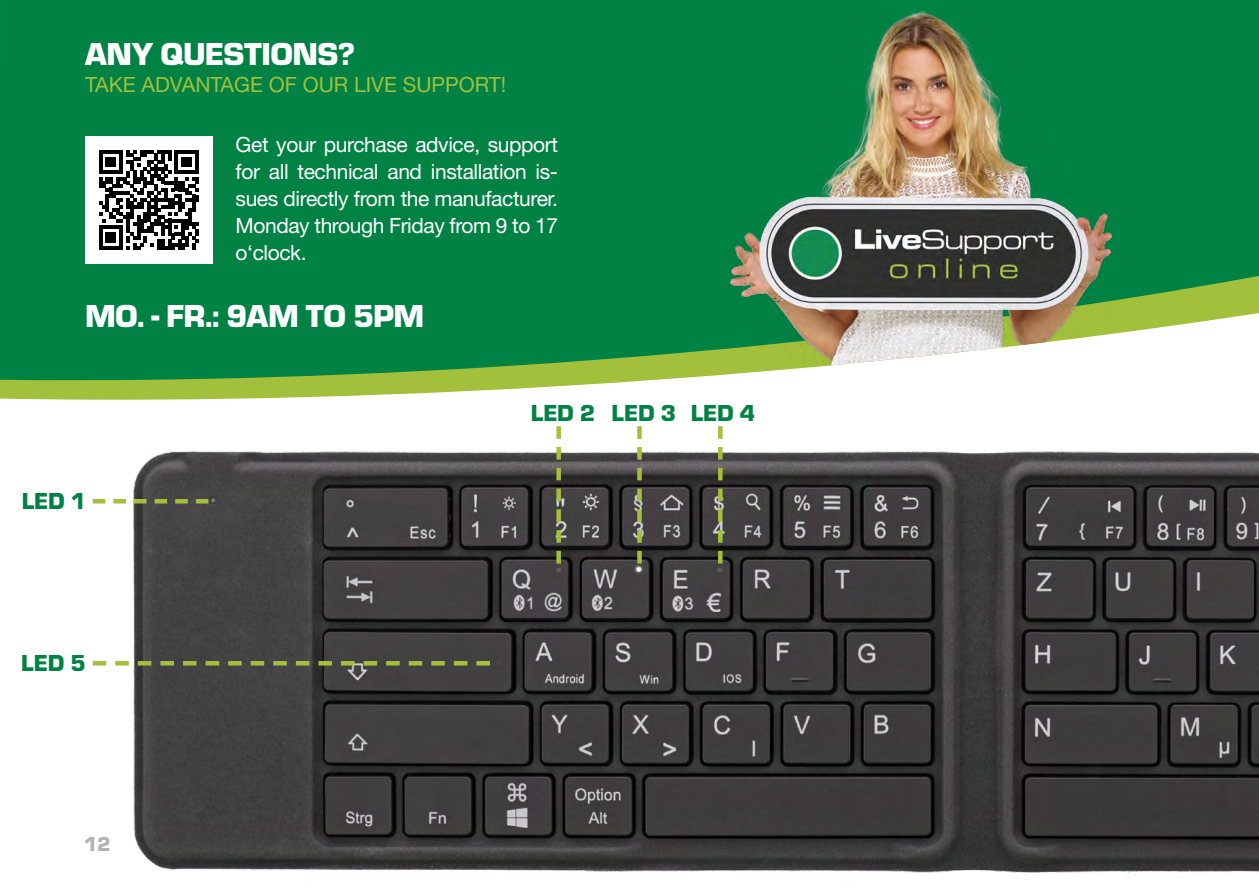
<style>
.page{position:relative;width:1259px;height:893px;background:#fff}
.page>*{position:absolute;margin:0;border:0;box-sizing:border-box;transform-origin:0 0}
.t1{font:900 33px "Eurostile";letter-spacing:-.02em;color:#fff}
.t2{font:900 24px "Eurostile";color:#008244}
.t3{font:21px/27px "Helvetica Neue LT Pro";letter-spacing:-.02em;color:#fff;text-align:justify}
.t4{font:21px "Helvetica Neue LT Pro";color:#a2c03b}
.t5{font:900 21px "Eurostile";color:#b3b2b2}
</style>
<div class="page">
<svg style="left:0;top:382px;width:624px;height:18px;fill:#a2c03b"></svg>
<svg style="left:0;top:0;width:1259px;height:382px;fill:#008244"></svg>
<img style="left:728px;top:9px;width:406px;height:365px">
<div style="left:85px;top:136px;width:128px;height:128px;background:#fff"></div>
<svg style="left:99px;top:150px;width:100px;height:100px"></svg>
<img style="left:134px;top:447px;width:1125px;height:426px">
<svg style="left:93px;top:499px;width:115px;height:4px"></svg>
<svg style="left:556px;top:426px;width:5px;height:137px"></svg>
<svg style="left:637px;top:426px;width:5px;height:137px"></svg>
<svg style="left:718px;top:426px;width:4px;height:137px"></svg>
<svg style="left:93px;top:661px;width:397px;height:4px"></svg>
<h1 class="t1" style="left:85px;top:35px;width:271px">ANY QUESTIONS?</h1>
<p class="t4" style="left:85px;top:71px;width:423px">TAKE ADVANTAGE OF OUR LIVE SUPPORT!</p>
<p class="t3" style="left:236px;top:130px;width:324px">Get your purchase advice, support for all technical and installation is&shy;sues directly from the manufacturer.<br>Monday through Friday from 9 to 17 o‘clock.</p>
<h1 class="t1" style="left:85px;top:297px;width:341px">MO. - FR.: 9AM TO 5PM</h1>
<p class="t2" style="left:22px;top:487px;width:66px">LED 1</p>
<p class="t2" style="left:21px;top:649px;width:66px">LED 5</p>
<p class="t5" style="left:84px;top:832px;width:28px">12</p>
<p class="t2" style="left:531px;top:400px;width:226px">LED 2 LED 3 LED 4</p>
</div>
